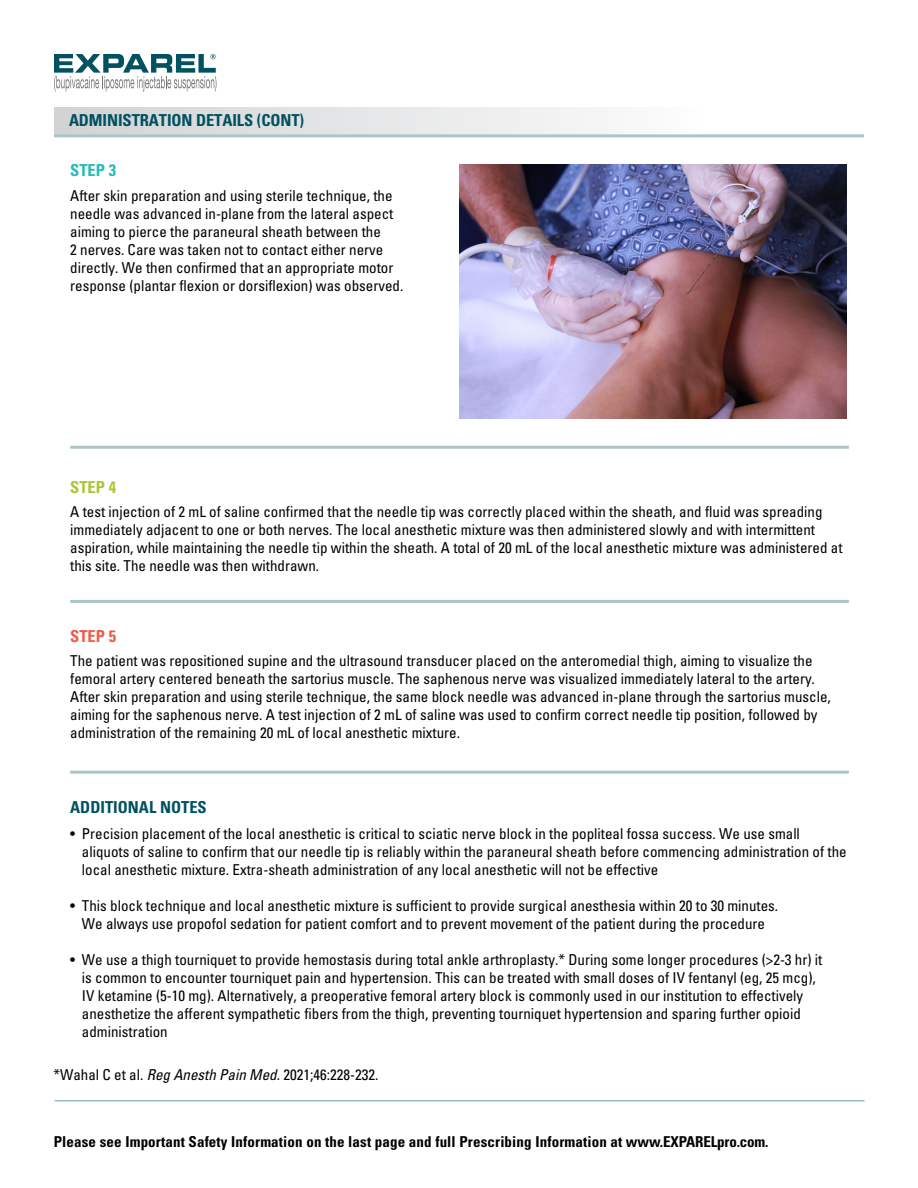
<style>
.page{position:relative;width:918px;height:1188px;background:#fff}
.page>*{position:absolute;margin:0;border:0;box-sizing:border-box;transform-origin:0 0}
.t1{font:700 condensed 16.5px "Univers LT Std";letter-spacing:-.005em;color:#005261}
.t2{font:700 condensed 16.5px "Univers LT Std";color:#a7c739}
.t3{font:700 condensed 16.5px "Univers LT Std";color:#f15b46}
.t4{font:700 condensed 16.5px "Univers LT Std";color:#22bcb9}
.t5{font:condensed 15px/18px "Univers LT Std";color:#000}
.t6{font:700 condensed 15px "Univers LT Std";letter-spacing:.01em;color:#000}
.s1{font-style:italic}
</style>
<div class="page">
<hr style="left:70px;top:771px;width:779px;height:3px;background:#abc6c9">
<hr style="left:70px;top:446px;width:779px;height:3px;background:#abc6c9">
<hr style="left:70px;top:600px;width:779px;height:3px;background:#abc6c9">
<div style="left:54px;top:107px;width:647px;height:27px;background:linear-gradient(to right,#d1d2d4,#fcfcfc)"></div>
<hr style="left:54px;top:134px;width:810px;height:3px;background:#abc6c9">
<img style="left:460px;top:164px;width:387px;height:254px">
<hr style="left:55px;top:1100px;width:810px;height:1px;background:#95b8c2">
<svg style="left:54px;top:54px;width:163px;height:38px"></svg>
<p class="t1" style="left:69px;top:110px;width:237px">ADMINISTRATION DETAILS (CONT)</p>
<p class="t4" style="left:70px;top:160px;width:47px">STEP 3</p>
<p class="t5" style="left:70px;top:186px;width:335px">After skin preparation and using sterile technique, the needle was advanced in-plane from the lateral aspect aiming to pierce the paraneural sheath between the<br>2 nerves. Care was taken not to contact either nerve directly. We then confirmed that an appropriate motor response (plantar flexion or dorsiflexion) was observed.</p>
<p class="t2" style="left:70px;top:477px;width:47px">STEP 4</p>
<p class="t5" style="left:70px;top:503px;width:774px">A test injection of 2 mL of saline confirmed that the needle tip was correctly placed within the sheath, and fluid was spreading immediately adjacent to one or both nerves. The local anesthetic mixture was then administered slowly and with intermittent aspiration, while maintaining the needle tip within the sheath. A total of 20 mL of the local anesthetic mixture was administered at this site. The needle was then withdrawn.</p>
<p class="t3" style="left:70px;top:626px;width:47px">STEP 5</p>
<p class="t5" style="left:70px;top:652px;width:762px">The patient was repositioned supine and the ultrasound transducer placed on the anteromedial thigh, aiming to visualize the femoral artery centered beneath the sartorius muscle. The saphenous nerve was visualized immediately lateral to the artery.<br>After skin preparation and using sterile technique, the same block needle was advanced in-plane through the sartorius muscle, aiming for the saphenous nerve. A test injection of 2 mL of saline was used to confirm correct needle tip position, followed by administration of the remaining 20 mL of local anesthetic mixture.</p>
<p class="t1" style="left:70px;top:797px;width:138px">ADDITIONAL NOTES</p>
<p class="t5" style="left:82px;top:824px;width:766px;text-indent:-12px">• Precision placement of the local anesthetic is critical to sciatic nerve block in the popliteal fossa success. We use small aliquots of saline to confirm that our needle tip is reliably within the paraneural sheath before commencing administration of the local anesthetic mixture. Extra-sheath administration of any local anesthetic will not be effective</p>
<p class="t5" style="left:70px;top:896px;width:710px;text-align:center">• This block technique and local anesthetic mixture is sufficient to provide surgical anesthesia within 20 to 30 minutes.<br>We always use propofol sedation for patient comfort and to prevent movement of the patient during the procedure</p>
<p class="t5" style="left:82px;top:950px;width:742px;text-indent:-12px">• We use a thigh tourniquet to provide hemostasis during total ankle arthroplasty.* During some longer procedures (&gt;2-3 hr) it is common to encounter tourniquet pain and hypertension. This can be treated with small doses of IV fentanyl (eg, 25 mcg), IV ketamine (5-10 mg). Alternatively, a preoperative femoral artery block is commonly used in our institution to effectively anesthetize the afferent sympathetic fibers from the thigh, preventing tourniquet hypertension and sparing further opioid administration</p>
<p class="t5" style="left:53px;top:1065px;width:326px">*Wahal C et al. <span class="s1">Reg Anesth Pain Med</span>. 2021;46:228-232.</p>
<p class="t6" style="left:54px;top:1133px;width:716px">Please see Important Safety Information on the last page and full Prescribing Information at www.EXPARELpro.com.</p>
</div>
